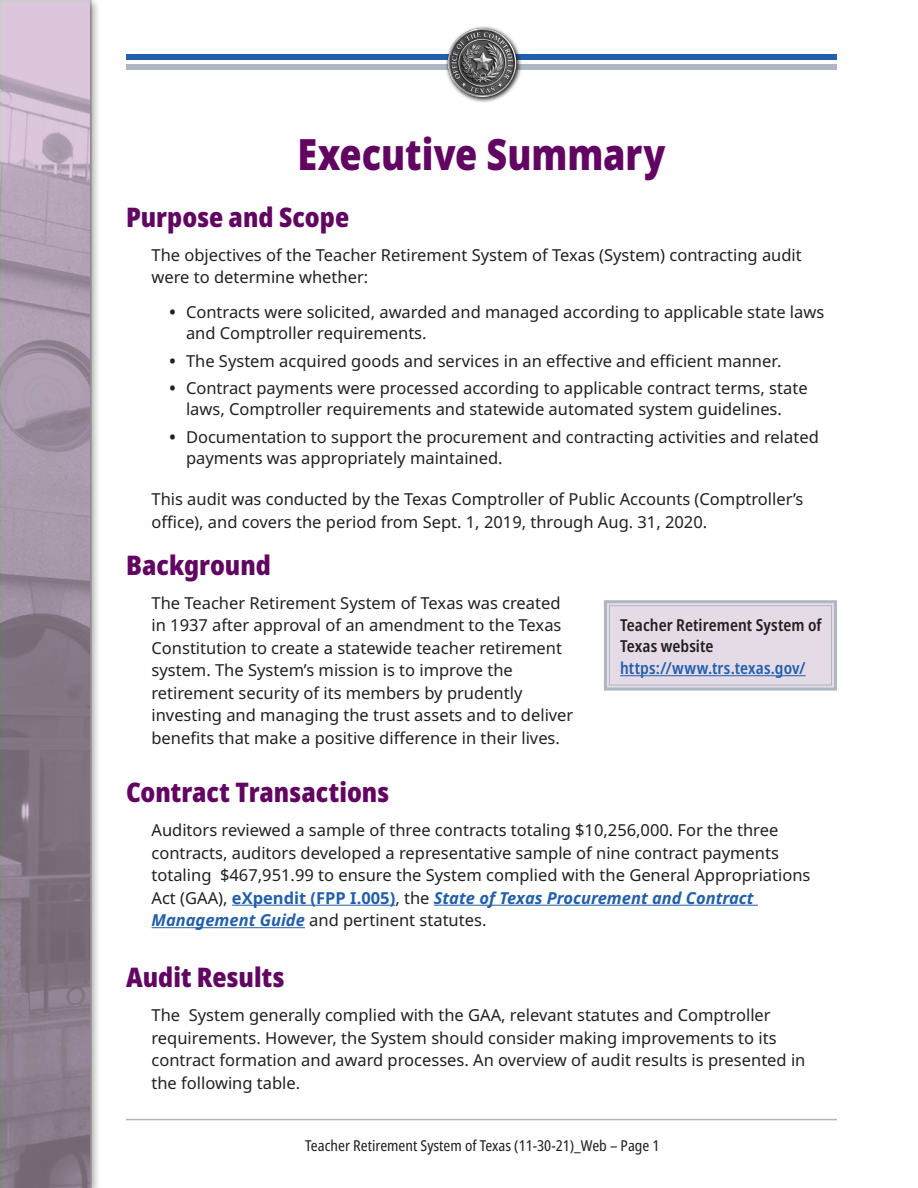
<style>
.page{position:relative;width:918px;height:1188px;background:#fff}
.page>*{position:absolute;margin:0;border:0;box-sizing:border-box;transform-origin:0 0}
.t1{font:900 43.2px "Noto Sans";color:#620562;scale:.83 1}
.t2{font:900 condensed 27px "Noto Sans";color:#620562}
.t3{font:16.5px/22.5px "Noto Sans";color:#231f20}
.t4{font:600 condensed 16.5px/20.2px "Noto Sans";letter-spacing:.005em;color:#231f20}
.t5{font:600 condensed 16.5px "Noto Sans";letter-spacing:.005em;color:#215fab}
.t6{font:condensed 15px "Noto Sans";color:#231f20}
.s1{font-weight:700}
.s2{font-weight:700;color:#215fab}
.s3{font-weight:700;font-style:italic;color:#215fab}
</style>
<div class="page">
<hr style="left:126px;top:1119px;width:711px;height:1px;background:#aeb7c0">
<div style="left:126px;top:54px;width:711px;height:5px;background:#215fab"></div>
<div style="left:126px;top:64px;width:711px;height:6px;background:#aeb7c0"></div>
<div style="left:0;top:0;width:101px;height:1188px;background:#231f20;opacity:.75"></div>
<svg style="left:475px;top:26px;width:48px;height:77px"></svg>
<img style="left:445px;top:27px;width:73px;height:74px">
<svg style="left:0;top:0;width:92px;height:1188px;background:#9b8d9d"></svg>
<hr style="left:232px;top:905px;width:163px;height:1px;background:#215fab">
<hr style="left:434px;top:905px;width:324px;height:1px;background:#215fab">
<hr style="left:152px;top:927px;width:153px;height:1px;background:#215fab">
<svg style="left:604px;top:600px;width:233px;height:91px;background:#ded6e2"></svg>
<div style="left:609px;top:605px;width:223px;height:81px;border:1px solid #aeb7c0"></div>
<h1 class="t1" style="left:297px;top:122px;width:445px">Executive Summary</h1>
<h2 class="t2" style="left:126px;top:197px;width:225px">Purpose and Scope</h2>
<p class="t3" style="left:152px;top:244px;width:652px">The objectives of the Teacher Retirement System of Texas (System) contracting audit were to determine whether:</p>
<p class="t3" style="left:186px;top:302px;width:640px;line-height:21px;text-indent:-16px"><span class="s1">•</span> Contracts were solicited, awarded and managed according to applicable state laws and Comptroller requirements.</p>
<p class="t3" style="left:170px;top:350px;width:614px"><span class="s1">•</span> The System acquired goods and services in an effective and efficient manner.</p>
<p class="t3" style="left:170px;top:378px;width:640px;line-height:21px;text-align:center"><span class="s1">•</span> Contract payments were processed according to applicable contract terms, state laws, Comptroller requirements and statewide automated system guidelines.</p>
<p class="t3" style="left:186px;top:427px;width:634px;line-height:21px;text-indent:-16px"><span class="s1">•</span> Documentation to support the procurement and contracting activities and related payments was appropriately maintained.</p>
<p class="t3" style="left:151px;top:488px;width:654px">This audit was conducted by the Texas Comptroller of Public Accounts (Comptroller’s office), and covers the period from Sept. 1, 2019, through Aug. 31, 2020.</p>
<h2 class="t2" style="left:126px;top:545px;width:147px">Background</h2>
<p class="t3" style="left:152px;top:592px;width:423px">The Teacher Retirement System of Texas was created in 1937 after approval of an amendment to the Texas Constitution to create a statewide teacher retirement system. The System’s mission is to improve the retirement security of its members by prudently investing and managing the trust assets and to deliver benefits that make a positive difference in their lives.</p>
<h2 class="t2" style="left:126px;top:772px;width:265px">Contract Transactions</h2>
<p class="t3" style="left:152px;top:819px;width:661px">Auditors reviewed a sample of three contracts totaling $10,256,000. For the three contracts, auditors developed a representative sample of nine contract payments totaling $467,951.99 to ensure the System complied with the General Appropriations Act (GAA), <span class="s2">eXpendit (FPP I.005)</span>, the <span class="s3">State of Texas Procurement and Contract Management Guide</span> and pertinent statutes.</p>
<h2 class="t2" style="left:126px;top:957px;width:160px">Audit Results</h2>
<p class="t3" style="left:152px;top:1004px;width:656px">The System generally complied with the GAA, relevant statutes and Comptroller requirements. However, the System should consider making improvements to its contract formation and award processes. An overview of audit results is presented in the following table.</p>
<p class="t4" style="left:620px;top:616px;width:203px">Teacher Retirement System of<br>Texas website</p>
<p class="t5" style="left:620px;top:656px;width:187px">https://www.trs.texas.gov/</p>
<p class="t6" style="left:305px;top:1135px;width:356px">Teacher Retirement System of Texas (11-30-21)_Web – Page 1</p>
</div>
